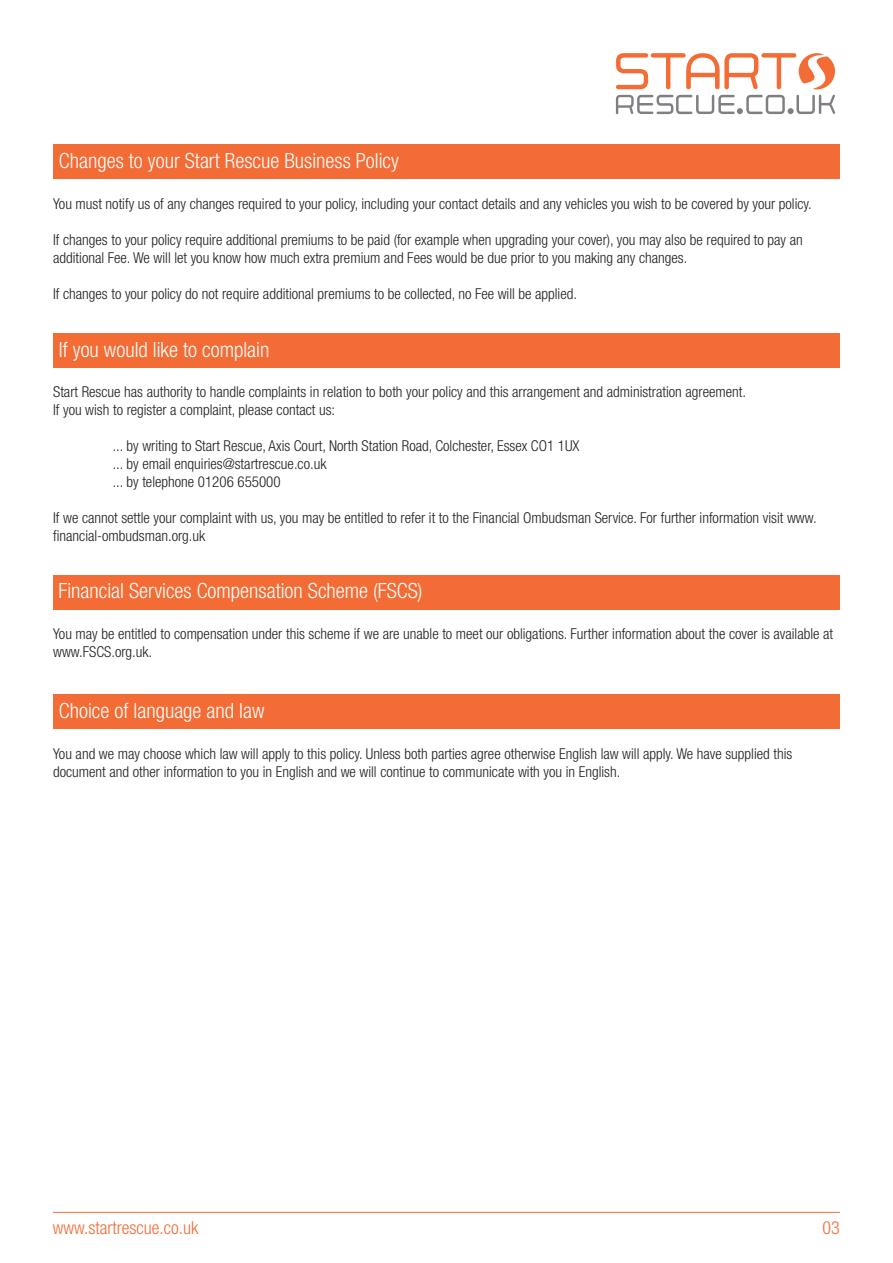
<style>
.page{position:relative;width:893px;height:1263px;background:#fff}
.page>*{position:absolute;margin:0;border:0;box-sizing:border-box;transform-origin:0 0}
.t1{font:300 condensed 21px "Helvetica Neue LT Std";color:#fff}
.t2{font:300 condensed 18px "Helvetica Neue LT Std";color:#f36c35}
.t3{font:300 condensed 15px/18px "Helvetica Neue LT Std";color:#231f20}
</style>
<div class="page">
<svg style="left:616px;top:53px;width:219px;height:61px"></svg>
<hr style="left:53px;top:1212px;width:787px;height:1px;background:#f36c35">
<div style="left:53px;top:575px;width:787px;height:34px;background:#f36c35"></div>
<div style="left:53px;top:694px;width:787px;height:35px;background:#f36c35"></div>
<div style="left:53px;top:333px;width:787px;height:34px;background:#f36c35"></div>
<div style="left:53px;top:144px;width:787px;height:34px;background:#f36c35"></div>
<p class="t1" style="left:59px;top:148px;width:342px">Changes to your Start Rescue Business Policy</p>
<p class="t3" style="left:53px;top:194px;width:760px">You must notify us of any changes required to your policy, including your contact details and any vehicles you wish to be covered by your policy.</p>
<p class="t3" style="left:53px;top:230px;width:751px">If changes to your policy require additional premiums to be paid (for example when upgrading your cover), you may also be required to pay an additional Fee. We will let you know how much extra premium and Fees would be due prior to you making any changes.</p>
<p class="t3" style="left:53px;top:284px;width:525px">If changes to your policy do not require additional premiums to be collected, no Fee will be applied.</p>
<p class="t1" style="left:59px;top:338px;width:212px">If you would like to complain</p>
<p class="t3" style="left:53px;top:382px;width:694px">Start Rescue has authority to handle complaints in relation to both your policy and this arrangement and administration agreement.</p>
<p class="t3" style="left:53px;top:400px;width:283px">If you wish to register a complaint, please contact us:</p>
<p class="t3" style="left:113px;top:436px;width:468px">... by writing to Start Rescue, Axis Court, North Station Road, Colchester, Essex CO1 1UX</p>
<p class="t3" style="left:113px;top:454px;width:215px">... by email enquiries@startrescue.co.uk</p>
<p class="t3" style="left:113px;top:472px;width:169px">... by telephone 01206 655000</p>
<p class="t3" style="left:53px;top:508px;width:765px">If we cannot settle your complaint with us, you may be entitled to refer it to the Financial Ombudsman Service. For further information visit www. financial-ombudsman.org.uk</p>
<p class="t1" style="left:58px;top:578px;width:366px">Financial Services Compensation Scheme (FSCS)</p>
<p class="t3" style="left:53px;top:624px;width:781px">You may be entitled to compensation under this scheme if we are unable to meet our obligations. Further information about the cover is available at www.FSCS.org.uk.</p>
<p class="t1" style="left:59px;top:698px;width:207px">Choice of language and law</p>
<p class="t3" style="left:53px;top:744px;width:741px">You and we may choose which law will apply to this policy. Unless both parties agree otherwise English law will apply. We have supplied this document and other information to you in English and we will continue to communicate with you in English.</p>
<p class="t2" style="left:53px;top:1217px;width:147px">www.startrescue.co.uk</p>
<p class="t2" style="left:823px;top:1217px;width:19px">03</p>
</div>
